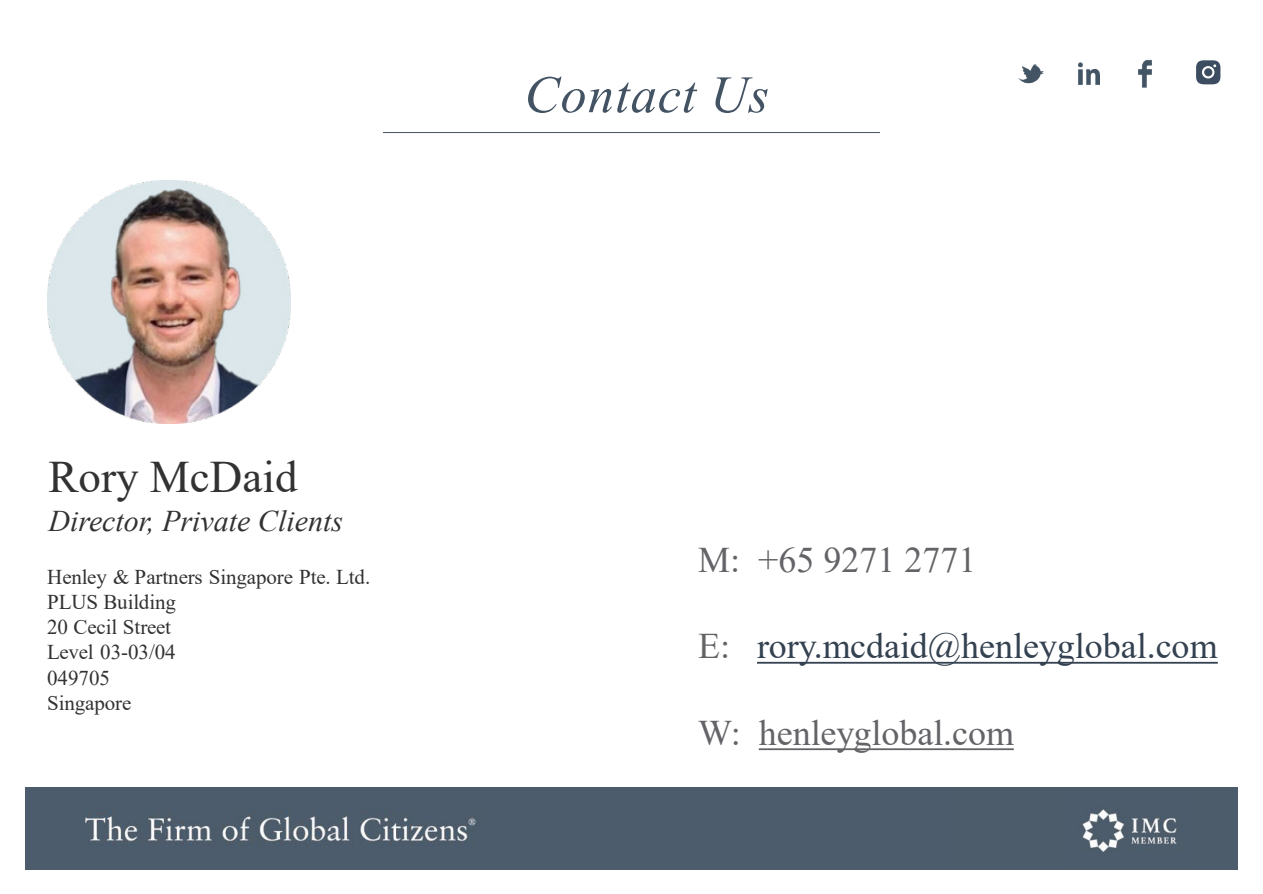
<style>
.page{position:relative;width:1263px;height:894px;background:#fff}
.page>*{position:absolute;margin:0;border:0;box-sizing:border-box;transform-origin:0 0}
.t1{font:italic 52.5px "Times New Roman";letter-spacing:.02em;color:#435363}
.t2{font:45px "Times New Roman";color:#323233}
.t3{font:36px "Times New Roman";color:#646367}
.t4{font:36px "Times New Roman";color:#344150}
.t5{font:italic 30px "Times New Roman";color:#323233}
.t6{font:21px "Times New Roman";letter-spacing:-.005em;color:#323233}
.s1{color:#646367}
</style>
<div class="page">
<hr style="left:383px;top:132px;width:497px;height:1px;background:#445567">
<img style="left:1138px;top:59px;width:14px;height:29px">
<img style="left:1078px;top:62px;width:22px;height:23px">
<img style="left:1019px;top:64px;width:24px;height:20px">
<svg style="left:1196px;top:61px;width:24px;height:23px"></svg>
<div style="left:1204px;top:68px;width:8px;height:8px;background:#3c4d62;border-radius:50%"></div>
<div style="left:25px;top:787px;width:931px;height:81px;background:#4c5c6c"></div>
<div style="left:956px;top:787px;width:282px;height:81px;background:#4c5c6b"></div>
<img style="left:1067px;top:793px;width:128px;height:73px">
<svg style="left:757px;top:661px;width:461px;height:2px"></svg>
<svg style="left:759px;top:748px;width:255px;height:2px"></svg>
<img style="left:47px;top:180px;width:243px;height:243px">
<p class="t2" style="left:49px;top:444px;width:250px">Rory McDaid</p>
<p class="t5" style="left:49px;top:500px;width:296px">Director, Private Clients</p>
<p class="t6" style="left:47px;top:561px;width:325px">Henley &amp; Partners Singapore Pte. Ltd.</p>
<p class="t6" style="left:47px;top:587px;width:131px">PLUS Building</p>
<p class="t6" style="left:47px;top:612px;width:126px">20 Cecil Street</p>
<p class="t6" style="left:47px;top:637px;width:130px">Level 03-03/04</p>
<p class="t6" style="left:47px;top:662px;width:64px">049705</p>
<p class="t6" style="left:47px;top:687px;width:86px">Singapore</p>
<p class="t1" style="left:525px;top:58px;width:246px">Contact Us</p>
<p class="t3" style="left:698px;top:534px;width:280px">M: +65 9271 2771</p>
<p class="t4" style="left:698px;top:620px;width:521px"><span class="s1">E:</span> rory.mcdaid@henleyglobal.com</p>
<p class="t3" style="left:698px;top:707px;width:317px">W: henleyglobal.com</p>
</div>
